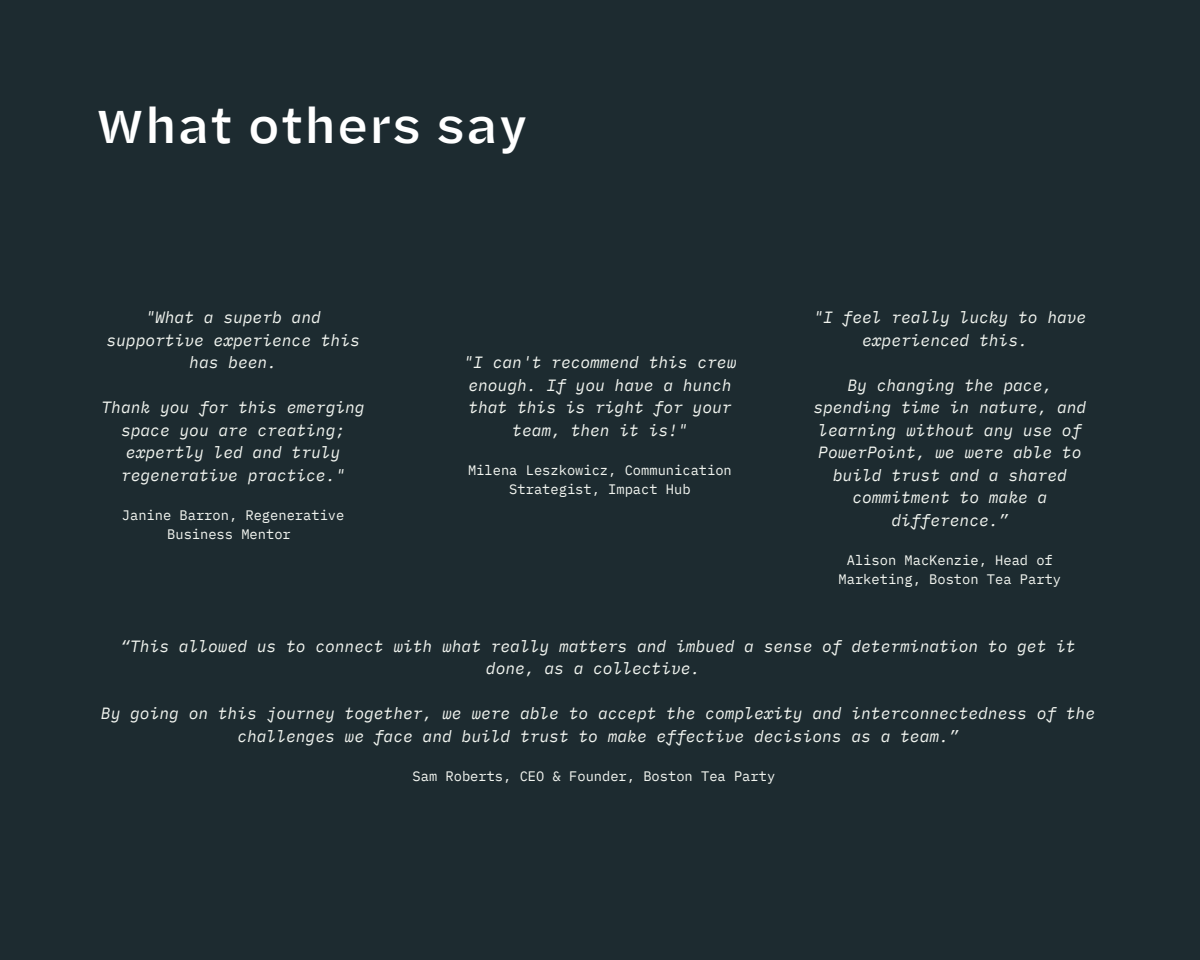
<style>
.page{position:relative;width:1200px;height:960px;background:#1d2b30}
.page>*{position:absolute;margin:0;border:0;box-sizing:border-box;transform-origin:0 0}
.t1{font:500 48.38px "Halyard Micro";color:#fff}
.t2{font:italic 16.25px/22.5px "IBM Plex Mono";color:#f2f5f0;text-align:center}
.t3{font:13.75px/18.8px "IBM Plex Mono";color:#f2f5f0;text-align:center}
</style>
<div class="page">
<p class="t1" style="left:96px;top:91px;width:434px">What others say</p>
<p class="t2" style="left:106px;top:306px;width:255px">"What a superb and supportive experience this has been.</p>
<p class="t2" style="left:102px;top:396px;width:265px">Thank you for this emerging space you are creating; expertly led and truly regenerative practice."</p>
<p class="t3" style="left:167px;top:505px;width:179px;text-align:left;text-indent:-45px">Janine Barron, Regenerative<br>Business Mentor</p>
<p class="t2" style="left:464px;top:351px;width:274px">"I can't recommend this crew enough. If you have a hunch that this is right for your team, then it is!"</p>
<p class="t3" style="left:468px;top:460px;width:265px">Milena Leszkowicz, Communication<br>Strategist, Impact Hub</p>
<p class="t2" style="left:813px;top:306px;width:274px">"I feel really lucky to have experienced this.</p>
<p class="t2" style="left:813px;top:373px;width:274px">By changing the pace, spending time in nature, and learning without any use of<br>PowerPoint, we were able to build trust and a shared commitment to make a difference.”</p>
<p class="t3" style="left:839px;top:550px;width:224px">Alison MacKenzie, Head of<br>Marketing, Boston Tea Party</p>
<p class="t2" style="left:486px;top:634px;width:591px;text-align:left;text-indent:-366px">“This allowed us to connect with what really matters and imbued a sense of determination to get it done, as a collective.</p>
<p class="t2" style="left:101px;top:702px;width:996px">By going on this journey together, we were able to accept the complexity and interconnectedness of the challenges we face and build trust to make effective decisions as a team.”</p>
<p class="t3" style="left:413px;top:766px;width:364px">Sam Roberts, CEO &amp; Founder, Boston Tea Party</p>
</div>
